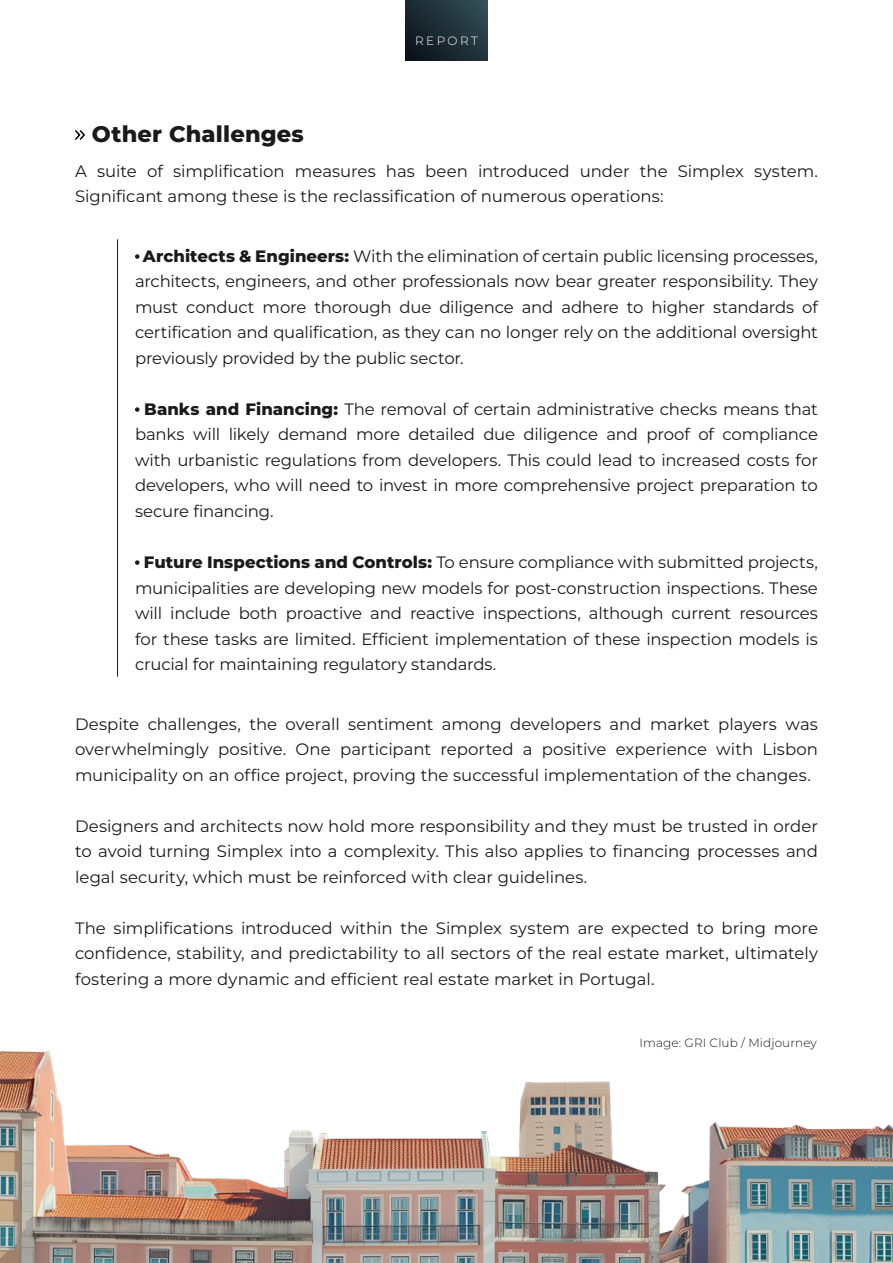
<style>
.page{position:relative;width:893px;height:1263px;background:#fff}
.page>*{position:absolute;margin:0;border:0;box-sizing:border-box;transform-origin:0 0}
.t1{font:800 22.5px "Montserrat";letter-spacing:.01em;color:#1a1a1a}
.t2{font:16.5px/25.5px "Montserrat";letter-spacing:-.005em;color:#1a1a1a;text-align:justify}
.t3{font:300 12px "Montserrat";letter-spacing:.01em;color:#1a1a1a}
.t4{font:300 12px "Montserrat";letter-spacing:.2em;color:#fff}
.s1{font-weight:800}
</style>
<div class="page">
<svg style="left:405px;top:0;width:83px;height:60px;background:#1e2f36"></svg>
<img style="left:0;top:1051px;width:893px;height:212px">
<svg style="left:135px;top:254px;width:5px;height:5px"></svg>
<svg style="left:135px;top:407px;width:5px;height:5px"></svg>
<svg style="left:135px;top:560px;width:5px;height:5px"></svg>
<svg style="left:75px;top:130px;width:10px;height:10px"></svg>
<hr style="left:117px;top:239px;width:1px;height:438px;background:#1a1a1a">
<p class="t4" style="left:415px;top:33px;width:64px">REPORT</p>
<h1 class="t1" style="left:92px;top:119px;width:213px">Other Challenges</h1>
<p class="t2" style="left:75px;top:158px;width:744px">A suite of simplification measures has been introduced under the Simplex system.<br>Significant among these is the reclassification of numerous operations:</p>
<p class="t2" style="left:135px;top:243px;width:684px;text-indent:8px"><span class="s1">Architects &amp; Engineers:</span> With the elimination of certain public licensing processes, architects, engineers, and other professionals now bear greater responsibility. They must conduct more thorough due diligence and adhere to higher standards of certification and qualification, as they can no longer rely on the additional oversight previously provided by the public sector.</p>
<p class="t2" style="left:135px;top:396px;width:684px;text-indent:9px"><span class="s1">Banks and Financing:</span> The removal of certain administrative checks means that banks will likely demand more detailed due diligence and proof of compliance with urbanistic regulations from developers. This could lead to increased costs for developers, who will need to invest in more comprehensive project preparation to secure financing.</p>
<p class="t2" style="left:135px;top:549px;width:684px;text-indent:9px"><span class="s1">Future Inspections and Controls:</span> To ensure compliance with submitted projects, municipalities are developing new models for post-construction inspections. These will include both proactive and reactive inspections, although current resources for these tasks are limited. Efficient implementation of these inspection models is crucial for maintaining regulatory standards.</p>
<p class="t2" style="left:75px;top:710px;width:744px">Despite challenges, the overall sentiment among developers and market players was overwhelmingly positive. One participant reported a positive experience with Lisbon municipality on an office project, proving the successful implementation of the changes.</p>
<p class="t2" style="left:75px;top:812px;width:744px">Designers and architects now hold more responsibility and they must be trusted in order to avoid turning Simplex into a complexity. This also applies to financing processes and legal security, which must be reinforced with clear guidelines.</p>
<p class="t2" style="left:75px;top:914px;width:744px">The simplifications introduced within the Simplex system are expected to bring more confidence, stability, and predictability to all sectors of the real estate market, ultimately fostering a more dynamic and efficient real estate market in Portugal.</p>
<p class="t3" style="left:640px;top:1035px;width:179px">Image: GRI Club / Midjourney</p>
</div>
